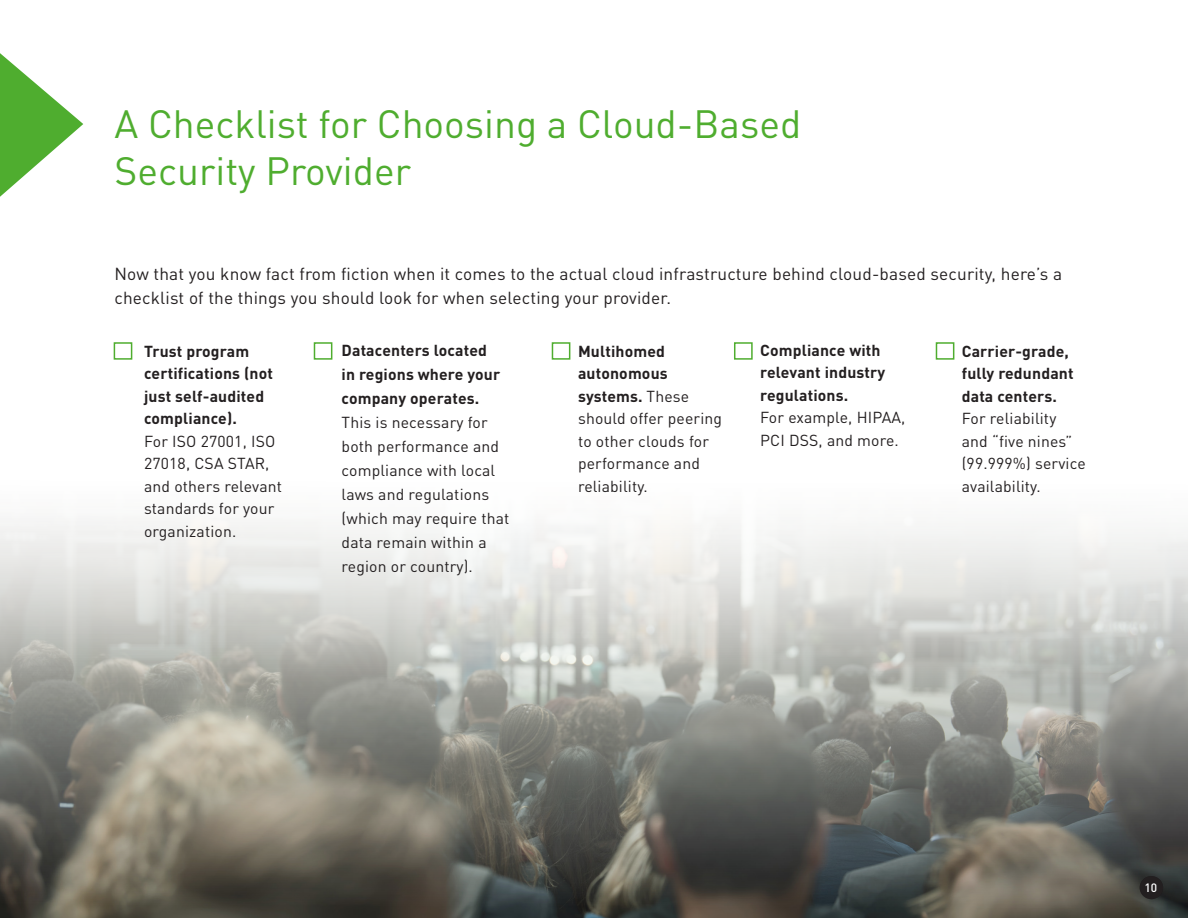
<style>
.page{position:relative;width:1188px;height:918px;background:#fff}
.page>*{position:absolute;margin:0;border:0;box-sizing:border-box;transform-origin:0 0}
.t1{font:39px/46.8px "DINOT";color:#4fad2f}
.Body{font:17.25px/24px "DINOT";letter-spacing:.01em;color:#231f20}
.Body-2{font:15.75px/22.5px "DINOT";letter-spacing:.01em;color:#231f20}
.Body-3{font:700 15.75px/22.5px "DINOT";letter-spacing:.01em;color:#231f20}
.t2{font:500 12px "DINOT";color:#fff}
.s1{font-weight:400}
.s2{font-weight:700}
</style>
<div class="page">
<img style="left:0;top:520px;width:1188px;height:398px">
<svg style="left:0;top:53px;width:83px;height:144px"></svg>
<div style="left:114px;top:342px;width:18px;height:18px;background:#fff;border:2px solid #4fad2f"></div>
<div style="left:314px;top:342px;width:18px;height:18px;background:#fff;border:2px solid #4fad2f"></div>
<div style="left:552px;top:342px;width:18px;height:18px;background:#fff;border:2px solid #4fad2f"></div>
<div style="left:734px;top:342px;width:19px;height:18px;background:#fff;border:2px solid #4fad2f"></div>
<div style="left:936px;top:342px;width:18px;height:18px;background:#fff;border:2px solid #4fad2f"></div>
<div style="left:1140px;top:876px;width:23px;height:23px;background:#231f20;border-radius:50%"></div>
<h1 class="t1" style="left:114px;top:100px;width:688px">A Checklist for Choosing a Cloud-Based<br>Security Provider</h1>
<p class="Body" style="left:114px;top:261px;width:949px">Now that you know fact from fiction when it comes to the actual cloud infrastructure behind cloud-based security, here’s a checklist of the things you should look for when selecting your provider.</p>
<p class="Body-3" style="left:144px;top:339px;width:130px">Trust program certifications (not just self-audited compliance).</p>
<p class="Body-2" style="left:144px;top:430px;width:139px">For ISO 27001, ISO<br>27018, CSA STAR, and others relevant standards for your organization.</p>
<p class="Body-3" style="left:760px;top:338px;width:147px">Compliance with relevant industry regulations.<br><span class="s1">For example, HIPAA,<br>PCI DSS, and more.</span></p>
<p class="Body-3" style="left:342px;top:337px;width:160px;line-height:24px">Datacenters located in regions where your company operates.</p>
<p class="Body-2" style="left:342px;top:410px;width:169px;line-height:24px">This is necessary for both performance and compliance with local laws and regulations (which may require that data remain within a region or country).</p>
<p class="Body-2" style="left:578px;top:339px;width:146px"><span class="s2">Multihomed autonomous systems.</span> These should offer peering to other clouds for performance and reliability.</p>
<p class="Body-2" style="left:962px;top:340px;width:125px"><span class="s2">Carrier-grade, fully redundant data centers.<br></span>For reliability and “five nines” (99.999%) service availability.</p>
<p class="t2" style="left:1144px;top:880px;width:14px">10</p>
</div>
